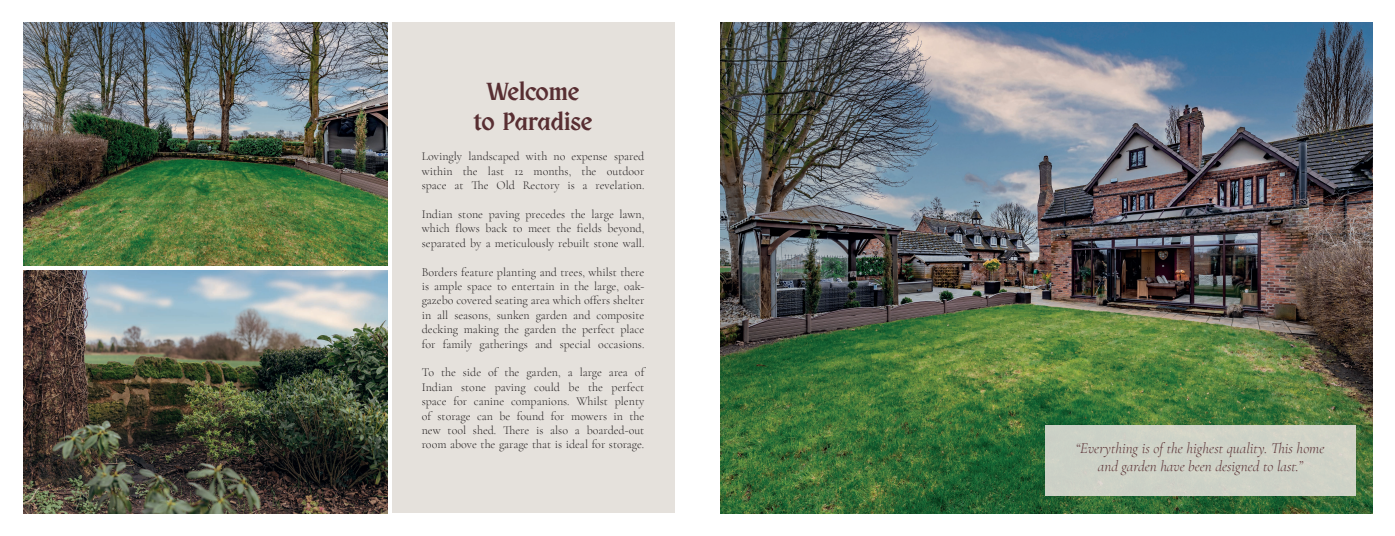
<style>
.page{position:relative;width:1395px;height:536px;background:#fff}
.page>*{position:absolute;margin:0;border:0;box-sizing:border-box;transform-origin:0 0}
.t1{font:25px "KC Obra Letra";letter-spacing:-.005em;color:#582e32}
.t2{font:italic 300 15px/18px "Cormorant Garamond";color:#582e32;text-align:center}
.t3{font:300 12px/14.4px "Cormorant Garamond";color:#231f20;text-align:justify}
</style>
<div class="page">
<img style="left:23px;top:23px;width:364px;height:243px">
<img style="left:23px;top:270px;width:364px;height:243px">
<div style="left:392px;top:23px;width:282px;height:490px;background:#e5e1dc"></div>
<img style="left:720px;top:23px;width:652px;height:490px">
<div style="left:1045px;top:425px;width:310px;height:70px;background:#ced2c7"></div>
<p class="t1" style="left:486px;top:77px;width:94px">Welcome</p>
<p class="t1" style="left:473px;top:107px;width:121px">to Paradise</p>
<p class="t3" style="left:422px;top:149px;width:224px">Lovingly landscaped with no expense spared within the last 12 months, the outdoor space at The Old Rectory is a revelation.</p>
<p class="t3" style="left:422px;top:207px;width:224px">Indian stone paving precedes the large lawn, which flows back to meet the fields beyond, separated by a meticulously rebuilt stone wall.</p>
<p class="t3" style="left:422px;top:264px;width:224px">Borders feature planting and trees, whilst there is ample space to entertain in the large, oak&shy;gazebo covered seating area which offers shelter in all seasons, sunken garden and composite decking making the garden the perfect place for family gatherings and special occasions.</p>
<p class="t3" style="left:422px;top:365px;width:224px">To the side of the garden, a large area of Indian stone paving could be the perfect space for canine companions. Whilst plenty of storage can be found for mowers in the new tool shed. There is also a boarded-out room above the garage that is ideal for storage.</p>
<p class="t2" style="left:1076px;top:439px;width:250px">“Everything is of the highest quality. This home and garden have been designed to last.”</p>
</div>
